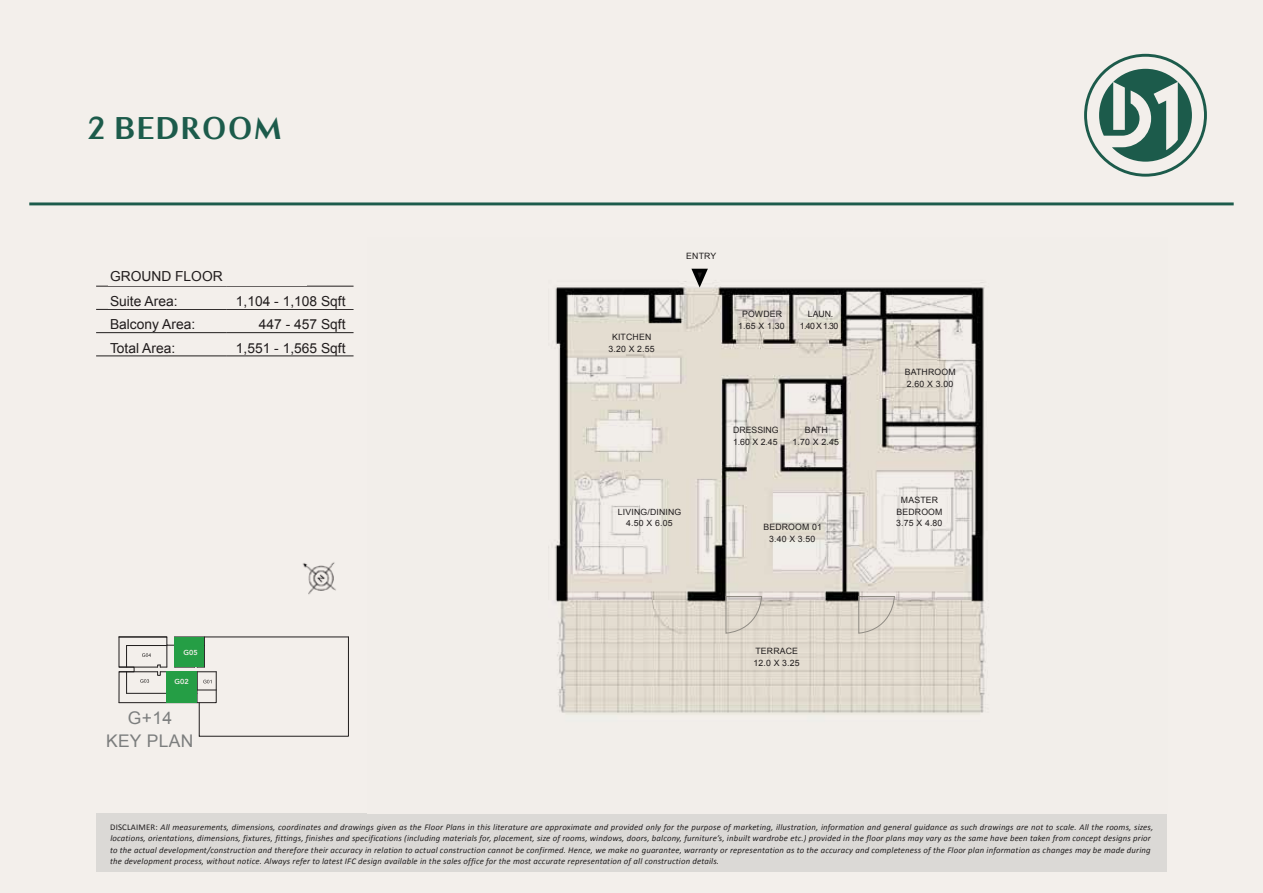
<style>
.page{position:relative;width:1263px;height:893px;background:#f3efeb}
.page>*{position:absolute;margin:0;border:0;box-sizing:border-box;transform-origin:0 0}
.t1{font:700 30px "Luxia";letter-spacing:.075em;color:#1c5b4b}
.t2{font:17.4px/23.2px "Arial";letter-spacing:.02em;color:#838789;text-align:center}
.t3{font:13.8px/23.2px "Arial";color:#231f20}
.t4{font:13.5px/23.2px "Arial";letter-spacing:.02em;color:#221f20}
.t5{font:italic 8.7px/11.6px "Calibri";letter-spacing:.02em;color:#221f20}
.t6{font:8.7px/11.6px "Arial";letter-spacing:.02em;color:#221f20;text-align:center}
.t7{font:8.7px/11.6px "Arial";color:#221f20}
.t8{font:8.55px/11.7px "Arial";letter-spacing:.02em;color:#221f20;text-align:center}
.t9{font:800 7.2px "Avenir";color:#fff}
.s1{font-style:normal}
</style>
<div class="page">
<hr style="left:29px;top:202px;width:1205px;height:3px;background:#1c5b4b">
<svg style="left:1084px;top:54px;width:123px;height:123px"></svg>
<img style="left:302px;top:562px;width:34px;height:33px">
<div style="left:96px;top:814px;width:1071px;height:58px;background:#dbd9d6"></div>
<img style="left:548px;top:281px;width:439px;height:433px">
<hr style="left:96px;top:286px;width:131px;height:1px;background:#221f20">
<hr style="left:227px;top:286px;width:127px;height:1px;background:#221f20">
<hr style="left:96px;top:332px;width:131px;height:1px;background:#221f20">
<hr style="left:227px;top:332px;width:127px;height:1px;background:#221f20">
<hr style="left:96px;top:355px;width:131px;height:1px;background:#221f20">
<hr style="left:227px;top:355px;width:127px;height:1px;background:#221f20">
<hr style="left:96px;top:309px;width:131px;height:1px;background:#221f20">
<hr style="left:227px;top:309px;width:127px;height:1px;background:#221f20">
<svg style="left:119px;top:637px;width:230px;height:100px"></svg>
<svg style="left:688px;top:268px;width:23px;height:20px"></svg>
<svg style="left:725px;top:596px;width:37px;height:38px"></svg>
<svg style="left:858px;top:596px;width:37px;height:38px"></svg>
<div style="left:166px;top:671px;width:31px;height:32px;background:#259e45"></div>
<div style="left:174px;top:637px;width:30px;height:30px;background:#259e45"></div>
<h1 class="t1" style="left:87px;top:110px;width:196px">2 BEDROOM</h1>
<h3 class="t3" style="left:110px;top:263px;width:114px;line-height:25.3px">GROUND FLOOR<br>Suite Area:</h3>
<h3 class="t3" style="left:110px;top:313px;width:87px">Balcony Area:<br>Total Area:</h3>
<h3 class="t4" style="left:111px;top:266px;width:190px">UNIT G02 | GROUND FLOOR<br>Suite Area:</h3>
<h3 class="t4" style="left:289px;top:289px;width:62px">1108 sq.ft</h3>
<h3 class="t3" style="left:236px;top:290px;width:111px;text-align:right">1,104 - 1,108 Sqft<br>447 - 457 Sqft<br>1,551 - 1,565 Sqft</h3>
<h3 class="t4" style="left:111px;top:313px;width:85px">Terrace Area:</h3>
<h3 class="t4" style="left:295px;top:313px;width:56px">457 sq.ft</h3>
<h3 class="t4" style="left:111px;top:336px;width:68px">Total Area:</h3>
<h3 class="t4" style="left:288px;top:336px;width:63px">1565 sq.ft</h3>
<p class="t9" style="left:184px;top:647px;width:16px">G05</p>
<p class="t9" style="left:174px;top:676px;width:16px">G02</p>
<h2 class="t2" style="left:106px;top:706px;width:89px">G+14<br>KEY PLAN</h2>
<p class="t6" style="left:608px;top:332px;width:48px">KITCHEN<br>3.20 X 2.55</p>
<p class="t6" style="left:686px;top:250px;width:32px">ENTRY</p>
<p class="t6" style="left:738px;top:308px;width:48px">POWDER<br>1.65 X 1.30</p>
<p class="t6" style="left:800px;top:308px;width:40px">LAUN.<br>1.40 X 1.30</p>
<p class="t8" style="left:618px;top:506px;width:65px">LIVING/DINING<br>4.50 X 6.05</p>
<p class="t7" style="left:733px;top:425px;width:47px">DRESSING<br>1.60 X 2.45</p>
<p class="t6" style="left:792px;top:425px;width:48px">BATH<br>1.70 X 2.45</p>
<p class="t6" style="left:763px;top:521px;width:60px">BEDROOM 01<br>3.40 X 3.50</p>
<p class="t6" style="left:753px;top:645px;width:48px;text-align:left">TERRACE<br>12.0 X 3.25</p>
<p class="t6" style="left:905px;top:366px;width:52px;text-align:left">BATHROOM<br>2.60 X 3.00</p>
<p class="t6" style="left:896px;top:494px;width:48px">MASTER<br>BEDROOM<br>3.75 X 4.80</p>
<p class="t5" style="left:110px;top:821px;width:1045px"><span class="s1">DISCLAIMER:</span> All measurements, dimensions, coordinates and drawings given as the Floor Plans in this literature are approximate and provided only for the purpose of marketing, illustration, information and general guidance as such drawings are not to scale. All the rooms, sizes, locations, orientations, dimensions, fixtures, fittings, finishes and specifications (including materials for, placement, size of rooms, windows, doors, balcony, furniture’s, inbuilt wardrobe etc.) provided in the floor plans may vary as the same have been taken from concept designs prior to the actual development/construction and therefore their accuracy in relation to actual construction cannot be confirmed. Hence, we make no guarantee, warranty or representation as to the accuracy and completeness of the Floor plan information as changes may be made during the development process, without notice. Always refer to latest IFC design available in the sales office for the most accurate representation of all construction details.</p>
</div>
